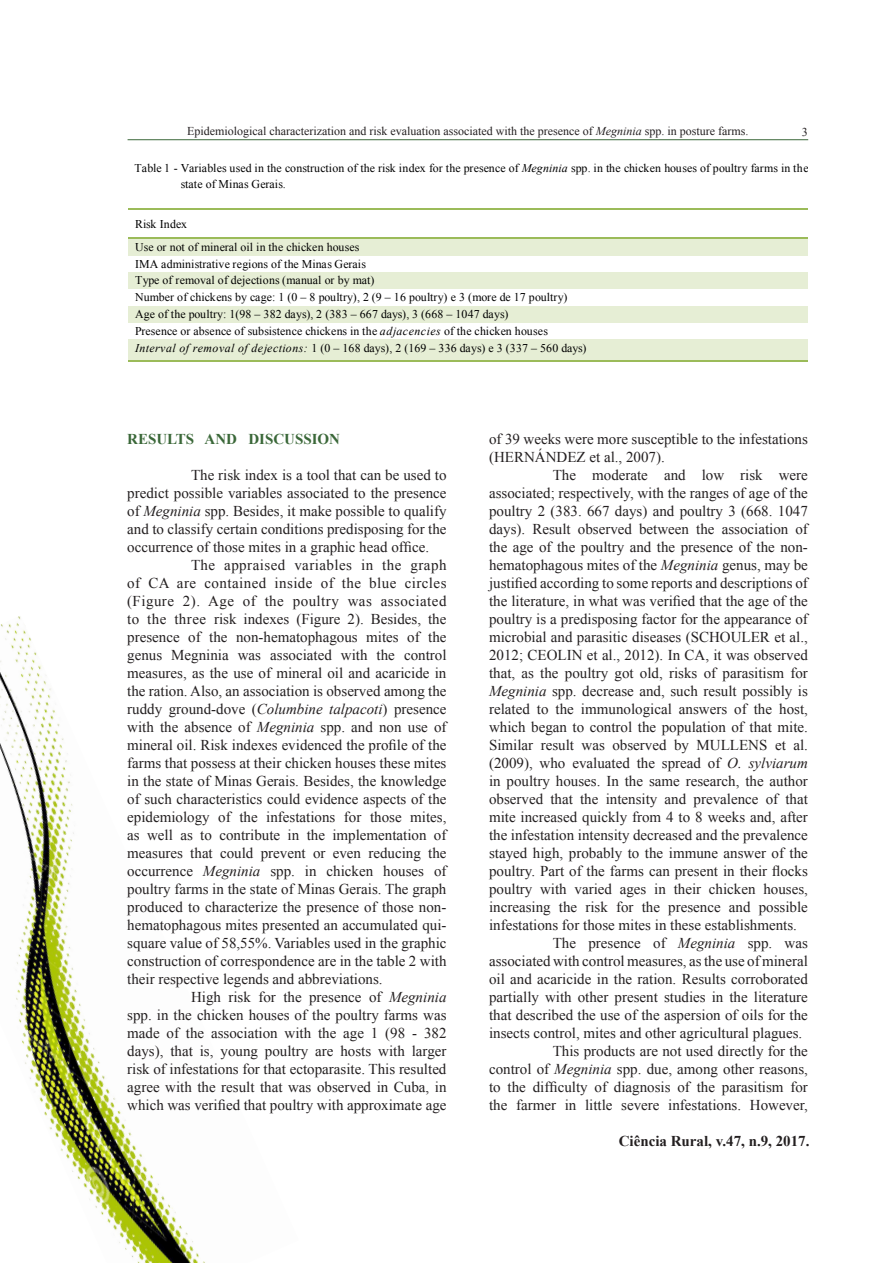
<style>
.page{position:relative;width:893px;height:1263px;background:#fff}
.page>*{position:absolute;margin:0;border:0;box-sizing:border-box;transform-origin:0 0}
.Pré-formatação_HTML{font:15px/18px "Times New Roman";color:#231f20;text-align:justify}
.Sem_Espaçamento{font:15px/18px "Times New Roman";color:#231f20;text-align:justify}
.t1{font:700 15px "Times New Roman";color:#231f20}
.t2{font:700 15px "Times New Roman";color:#3b6839}
.t3{font:12px "Times New Roman";color:#231f20}
.t4{font:11.85px/16.8px "Times New Roman";letter-spacing:.01em;color:#000}
.s1{font-style:italic}
</style>
<div class="page">
<hr style="left:128px;top:139px;width:680px;height:1px;background:#3b6839">
<img style="left:0;top:616px;width:205px;height:647px">
<hr style="left:128px;top:208px;width:680px;height:2px;background:#9bbb59">
<div style="left:128px;top:239px;width:7px;height:17px;background:#e6eed5"></div>
<div style="left:135px;top:239px;width:673px;height:17px;background:#e6eed5"></div>
<hr style="left:128px;top:237px;width:680px;height:2px;background:#9bbb59">
<div style="left:128px;top:272px;width:7px;height:17px;background:#e6eed5"></div>
<div style="left:135px;top:272px;width:673px;height:17px;background:#e6eed5"></div>
<div style="left:128px;top:306px;width:7px;height:16px;background:#e6eed5"></div>
<div style="left:135px;top:306px;width:673px;height:16px;background:#e6eed5"></div>
<div style="left:128px;top:339px;width:7px;height:22px;background:#e6eed5"></div>
<div style="left:135px;top:339px;width:673px;height:22px;background:#e6eed5"></div>
<hr style="left:128px;top:361px;width:680px;height:1px;background:#9bbb59">
<p class="t3" style="left:187px;top:123px;width:563px">Epidemiological characterization and risk evaluation associated with the presence of <span class="s1">Megninia</span> spp. in posture farms.</p>
<p class="t3" style="left:802px;top:124px;width:7px">3</p>
<p class="t4" style="left:181px;top:161px;width:629px;line-height:15.5px;text-indent:-46px">Table 1 - Variables used in the construction of the risk index for the presence of <span class="s1">Megninia</span> spp. in the chicken houses of poultry farms in the state of Minas Gerais.</p>
<p class="t4" style="left:135px;top:212px;width:226px;line-height:23.1px">Risk Index<br>Use or not of mineral oil in the chicken houses</p>
<p class="t4" style="left:135px;top:255px;width:453px">IMA administrative regions of the Minas Gerais<br>Type of removal of dejections (manual or by mat)<br>Number of chickens by cage: 1 (0 – 8 poultry), 2 (9 – 16 poultry) e 3 (more de 17 poultry)<br>Age of the poultry: 1(98 – 382 days), 2 (383 – 667 days), 3 (668 – 1047 days)<br>Presence or absence of subsistence chickens in the <span class="s1">adjacencies</span> of the chicken houses <span class="s1">Interval of removal of dejections:</span> 1 (0 – 168 days), 2 (169 – 336 days) e 3 (337 – 560 days)</p>
<p class="t2" style="left:127px;top:428px;width:214px">RESULTS AND DISCUSSION</p>
<p class="Pré-formatação_HTML" style="left:127px;top:466px;width:321px;text-indent:64px">The risk index is a tool that can be used to predict possible variables associated to the presence of <span class="s1">Megninia</span> spp. Besides, it make possible to qualify and to classify certain conditions predisposing for the occurrence of those mites in a graphic head office.</p>
<p class="Sem_Espaçamento" style="left:127px;top:556px;width:321px;text-indent:64px">The appraised variables in the graph of CA are contained inside of the blue circles (Figure 2). Age of the poultry was associated to the three risk indexes (Figure 2). Besides, the presence of the non-hematophagous mites of the genus Megninia was associated with the control measures, as the use of mineral oil and acaricide in the ration. Also, an association is observed among the ruddy ground-dove (<span class="s1">Columbine talpacoti</span>) presence with the absence of <span class="s1">Megninia</span> spp. and non use of mineral oil. Risk indexes evidenced the profile of the farms that possess at their chicken houses these mites in the state of Minas Gerais. Besides, the knowledge of such characteristics could evidence aspects of the epidemiology of the infestations for those mites, as well as to contribute in the implementation of measures that could prevent or even reducing the occurrence <span class="s1">Megninia</span> spp. in chicken houses of poultry farms in the state of Minas Gerais. The graph produced to characterize the presence of those non&shy;hematophagous mites presented an accumulated qui&shy;square value of 58,55%. Variables used in the graphic construction of correspondence are in the table 2 with their respective legends and abbreviations.</p>
<p class="Pré-formatação_HTML" style="left:127px;top:988px;width:321px;text-indent:64px">High risk for the presence of <span class="s1">Megninia </span>spp. in the chicken houses of the poultry farms was made of the association with the age 1 (98 - 382 days), that is, young poultry are hosts with larger risk of infestations for that ectoparasite. This resulted agree with the result that was observed in Cuba, in which was verified that poultry with approximate age</p>
<p class="Pré-formatação_HTML" style="left:489px;top:430px;width:320px">of 39 weeks were more susceptible to the infestations (HERNÁNDEZ et al., 2007).</p>
<p class="Pré-formatação_HTML" style="left:489px;top:466px;width:320px;text-indent:64px">The moderate and low risk were associated; respectively, with the ranges of age of the poultry 2 (383. 667 days) and poultry 3 (668. 1047 days). Result observed between the association of the age of the poultry and the presence of the non&shy;hematophagous mites of the <span class="s1">Megninia</span> genus, may be justified according to some reports and descriptions of the literature, in what was verified that the age of the poultry is a predisposing factor for the appearance of microbial and parasitic diseases (SCHOULER et al., 2012; CEOLIN et al., 2012). In CA, it was observed that, as the poultry got old, risks of parasitism for <span class="s1">Megninia</span> spp. decrease and, such result possibly is related to the immunological answers of the host, which began to control the population of that mite.<br>Similar result was observed by MULLENS et al. (2009), who evaluated the spread of <span class="s1">O. sylviarum </span>in poultry houses. In the same research, the author observed that the intensity and prevalence of that mite increased quickly from 4 to 8 weeks and, after the infestation intensity decreased and the prevalence stayed high, probably to the immune answer of the poultry. Part of the farms can present in their flocks poultry with varied ages in their chicken houses, increasing the risk for the presence and possible infestations for those mites in these establishments.</p>
<p class="Pré-formatação_HTML" style="left:489px;top:934px;width:320px;text-indent:64px">The presence of <span class="s1">Megninia</span> spp. was associated with control measures, as the use of mineral oil and acaricide in the ration. Results corroborated partially with other present studies in the literature that described the use of the aspersion of oils for the insects control, mites and other agricultural plagues.</p>
<p class="Pré-formatação_HTML" style="left:489px;top:1042px;width:320px;text-indent:64px">This products are not used directly for the control of <span class="s1">Megninia</span> spp. due, among other reasons, to the difficulty of diagnosis of the parasitism for the farmer in little severe infestations. However,</p>
<p class="t1" style="left:619px;top:1130px;width:192px">Ciência Rural, v.47, n.9, 2017.</p>
</div>
